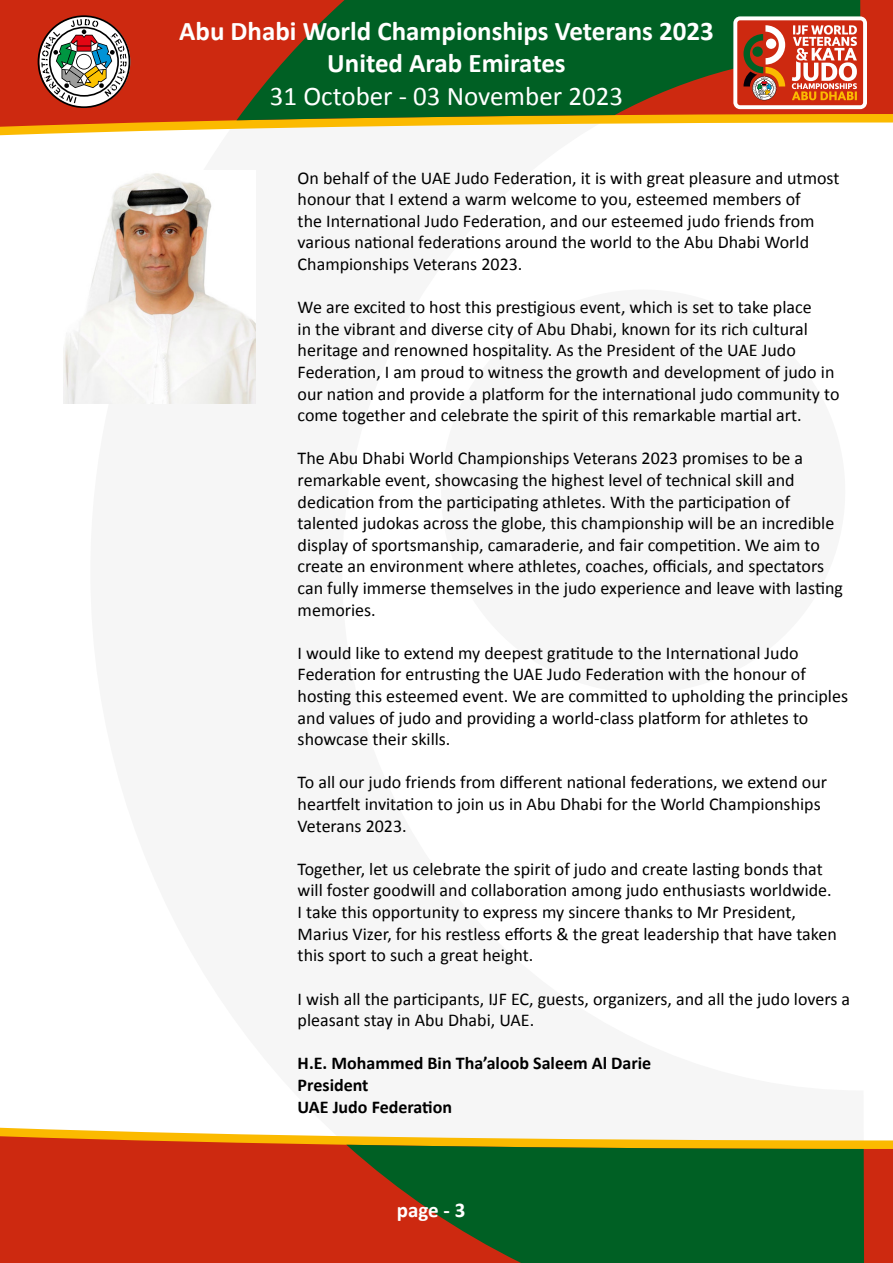
<style>
.page{position:relative;width:893px;height:1263px;background:#fff}
.page>*{position:absolute;margin:0;border:0;box-sizing:border-box;transform-origin:0 0}
.t1{font:700 27px/32.4px "Calibri";color:#fff;text-align:center}
.t2{font:27px "Calibri";color:#fff}
.t3{font:700 21px "Calibri";color:#fff}
.t4{font:18px/21.6px "Calibri";color:#000}
.t5{font:700 18px/21.6px "Calibri";color:#000}
</style>
<div class="page">
<svg style="left:0;top:1128px;width:330px;height:8px"></svg>
<svg style="left:0;top:1136px;width:893px;height:127px;background:#d23d15"></svg>
<svg style="left:0;top:127px;width:332px;height:8px"></svg>
<svg style="left:0;top:0;width:893px;height:127px;background:#d5481b"></svg>
<svg style="left:346px;top:1145px;width:518px;height:118px;background:#245920"></svg>
<svg style="left:237px;top:0;width:623px;height:120px;background:#295a1f"></svg>
<svg style="left:38px;top:15px;width:92px;height:93px"></svg>
<svg style="left:733px;top:16px;width:134px;height:93px"></svg>
<div style="left:737px;top:20px;width:126px;height:85px;background:#cd2910;border-radius:3px"></div>
<svg style="left:792px;top:25px;width:65px;height:75px"></svg>
<svg style="left:743px;top:25px;width:42px;height:75px"></svg>
<img style="left:64px;top:173px;width:191px;height:231px">
<h1 class="t1" style="left:179px;top:15px;width:536px">Abu Dhabi World Championships Veterans 2023<br>United Arab Emirates</h1>
<h1 class="t2" style="left:270px;top:78px;width:355px">31 October - 03 November 2023</h1>
<p class="t4" style="left:298px;top:167px;width:543px">On behalf of the UAE Judo Federation, it is with great pleasure and utmost honour that I extend a warm welcome to you, esteemed members of<br>the International Judo Federation, and our esteemed judo friends from various national federations around the world to the Abu Dhabi World Championships Veterans 2023.</p>
<p class="t4" style="left:298px;top:296px;width:543px">We are excited to host this prestigious event, which is set to take place<br>in the vibrant and diverse city of Abu Dhabi, known for its rich cultural heritage and renowned hospitality. As the President of the UAE Judo Federation, I am proud to witness the growth and development of judo in our nation and provide a platform for the international judo community to come together and celebrate the spirit of this remarkable martial art.</p>
<p class="t4" style="left:298px;top:448px;width:547px">The Abu Dhabi World Championships Veterans 2023 promises to be a remarkable event, showcasing the highest level of technical skill and dedication from the participating athletes. With the participation of talented judokas across the globe, this championship will be an incredible display of sportsmanship, camaraderie, and fair competition. We aim to create an environment where athletes, coaches, officials, and spectators can fully immerse themselves in the judo experience and leave with lasting memories.</p>
<p class="t4" style="left:298px;top:642px;width:552px">I would like to extend my deepest gratitude to the International Judo Federation for entrusting the UAE Judo Federation with the honour of hosting this esteemed event. We are committed to upholding the principles and values of judo and providing a world-class platform for athletes to showcase their skills.</p>
<p class="t4" style="left:298px;top:772px;width:531px">To all our judo friends from different national federations, we extend our heartfelt invitation to join us in Abu Dhabi for the World Championships<br>Veterans 2023.</p>
<p class="t4" style="left:298px;top:858px;width:541px">Together, let us celebrate the spirit of judo and create lasting bonds that will foster goodwill and collaboration among judo enthusiasts worldwide.<br>I take this opportunity to express my sincere thanks to Mr President, Marius Vizer, for his restless efforts &amp; the great leadership that have taken this sport to such a great height.</p>
<p class="t4" style="left:298px;top:988px;width:554px">I wish all the participants, IJF EC, guests, organizers, and all the judo lovers a pleasant stay in Abu Dhabi, UAE.</p>
<p class="t5" style="left:298px;top:1052px;width:355px">H.E. Mohammed Bin Tha’aloob Saleem Al Darie<br>President<br>UAE Judo Federation</p>
<p class="t3" style="left:397px;top:1197px;width:70px">page - 3</p>
</div>
